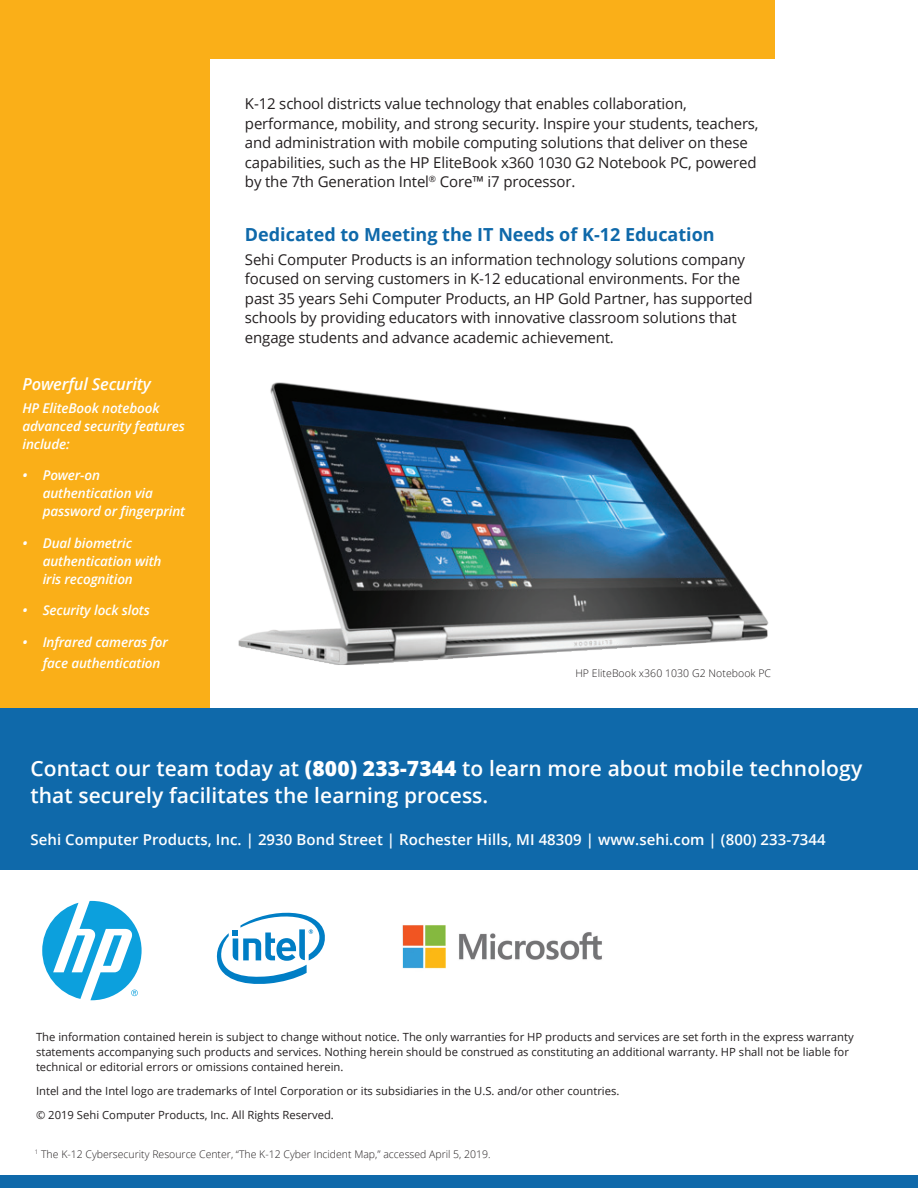
<style>
.page{position:relative;width:918px;height:1188px;background:#fff}
.page>*{position:absolute;margin:0;border:0;box-sizing:border-box;transform-origin:0 0}
.t1{font:600 21px/27px "Open Sans";letter-spacing:.005em;color:#fff}
.t2{font:700 18px "Open Sans";color:#0f69aa}
.t3{font:italic 600 16.5px "Open Sans";letter-spacing:-.01em;color:#fff}
.t4{font:15px/19.5px "Open Sans";letter-spacing:-.01em;color:#231f20}
.t5{font:600 15px "Open Sans";letter-spacing:.005em;color:#fff}
.t6{font:italic 600 13.5px/18px "Open Sans";letter-spacing:-.01em;color:#fff}
.t7{font:11.25px/15px "Open Sans";color:#231f20}
.t8{font:300 10.5px "Open Sans";color:#231f20}
.s1{font-weight:800}
</style>
<div class="page">
<div style="left:0;top:0;width:775px;height:724px;background:#faaf18"></div>
<div style="left:210px;top:60px;width:631px;height:679px;background:#fff"></div>
<div style="left:0;top:1176px;width:918px;height:12px;background:#0f69aa"></div>
<img style="left:402px;top:925px;width:200px;height:44px">
<svg style="left:42px;top:901px;width:100px;height:99px"></svg>
<div style="left:0;top:708px;width:918px;height:162px;background:#0f69aa"></div>
<img style="left:238px;top:382px;width:531px;height:283px">
<svg style="left:216px;top:912px;width:109px;height:72px"></svg>
<p class="t3" style="left:22px;top:373px;width:130px">Powerful Security</p>
<p class="t6" style="left:22px;top:399px;width:164px">HP EliteBook notebook advanced security features include:</p>
<p class="t6" style="left:43px;top:466px;width:144px;text-indent:-20px">• Power-on authentication via password or fingerprint</p>
<p class="t6" style="left:43px;top:534px;width:120px;text-indent:-20px">• Dual biometric authentication with iris recognition</p>
<p class="t6" style="left:22px;top:601px;width:129px">• Security lock slots</p>
<p class="t6" style="left:43px;top:631px;width:127px;line-height:21px;text-indent:-20px">• Infrared cameras for face authentication</p>
<p class="t4" style="left:245px;top:94px;width:515px">K-12 school districts value technology that enables collaboration, performance, mobility, and strong security. Inspire your students, teachers, and administration with mobile computing solutions that deliver on these capabilities, such as the HP EliteBook x360 1030 G2 Notebook PC, powered by the 7th Generation Intel<sup>®</sup> Core™ i7 processor.</p>
<p class="t2" style="left:245px;top:221px;width:471px">Dedicated to Meeting the IT Needs of K-12 Education</p>
<p class="t4" style="left:245px;top:249px;width:509px">Sehi Computer Products is an information technology solutions company focused on serving customers in K-12 educational environments. For the past 35 years Sehi Computer Products, an HP Gold Partner, has supported schools by providing educators with innovative classroom solutions that engage students and advance academic achievement.</p>
<p class="t8" style="left:575px;top:666px;width:197px">HP EliteBook x360 1030 G2 Notebook PC</p>
<h1 class="t1" style="left:30px;top:754px;width:833px">Contact our team today at <span class="s1">(800) 233-7344</span> to learn more about mobile technology that securely facilitates the learning process.</h1>
<p class="t5" style="left:30px;top:829px;width:797px">Sehi Computer Products, Inc. | 2930 Bond Street | Rochester Hills, MI 48309 | www.sehi.com | (800) 233-7344</p>
<p class="t7" style="left:36px;top:1029px;width:819px">The information contained herein is subject to change without notice. The only warranties for HP products and services are set forth in the express warranty statements accompanying such products and services. Nothing herein should be construed as constituting an additional warranty. HP shall not be liable for technical or editorial errors or omissions contained herein.</p>
<p class="t7" style="left:36px;top:1079px;width:585px;line-height:24px">Intel and the Intel logo are trademarks of Intel Corporation or its subsidiaries in the U.S. and/or other countries. © 2019 Sehi Computer Products, Inc. All Rights Reserved.</p>
<p class="t8" style="left:35px;top:1147px;width:457px"><sup>1</sup> The K-12 Cybersecurity Resource Center, “The K-12 Cyber Incident Map,” accessed April 5, 2019.</p>
</div>
